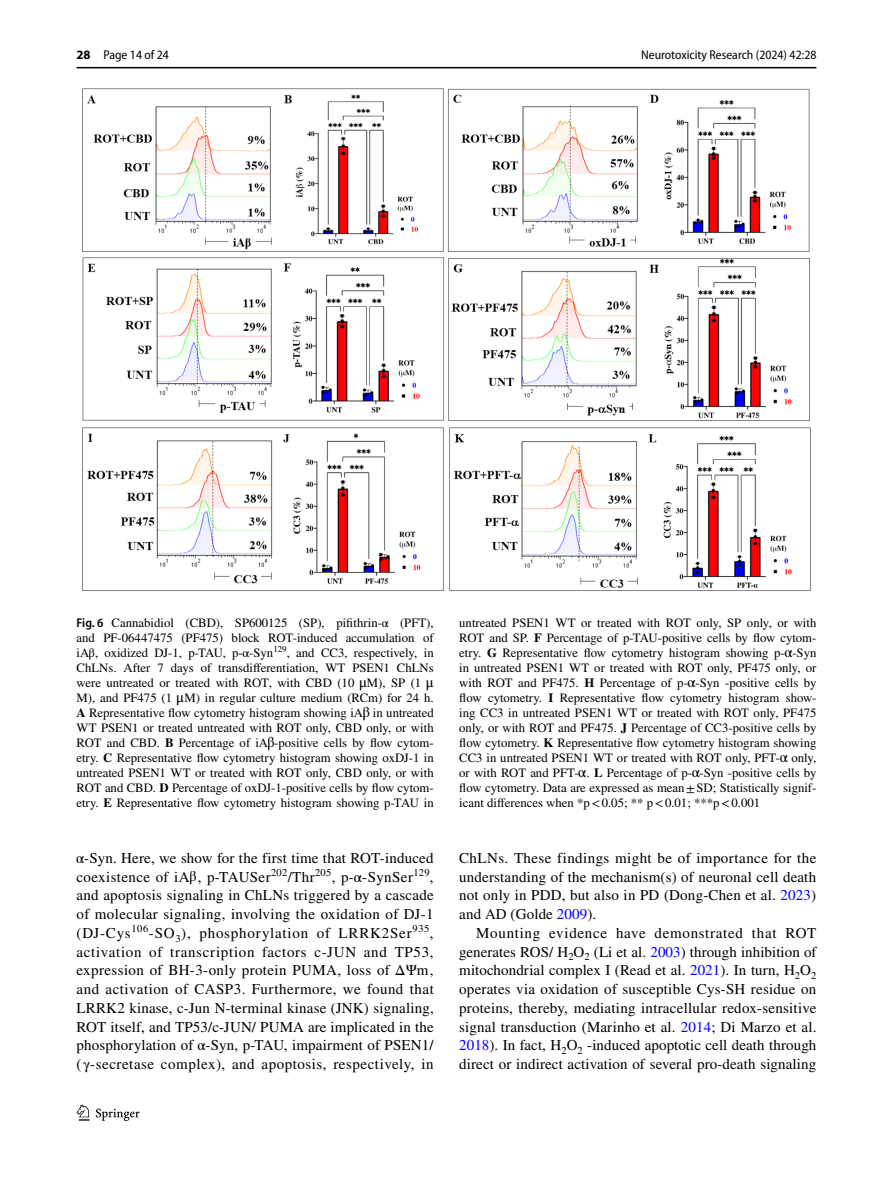
<style>
.page{position:relative;width:893px;height:1187px;background:#fff}
.page>*{position:absolute;margin:0;border:0;box-sizing:border-box;transform-origin:0 0}
.t1{font:15px/18.8px "STIX";letter-spacing:.015em;color:#000;text-align:justify}
.t2{font:12.75px/15px "STIX";color:#000;text-align:justify}
.t3{font:semi-condensed 12.75px "Myriad Pro";color:#000}
.s1{font-weight:700;font-stretch:normal}
.s2{font-family:"Myriad Pro";font-weight:600;font-stretch:semi-condensed}
.s3{font-family:"STIX Math Regular 93"}
.s4{font-family:"STIX Math Regular 94"}
.s5{font-family:"STIX Math Regular 95"}
.s6{font-family:"STIX Math Regular 96";font-size:15px}
.s7{font-family:"STIX Math Regular 97";font-size:15px}
.s8{font-family:"STIX Math Regular 98";font-size:15px}
.s9{font-weight:700}
.s10{font-family:"STIX Math Regular 99";font-size:15px}
.s11{font-family:"STIX Math Regular 100";font-size:15px}
.s12{font-family:"STIX Math Regular 101";font-size:15px}
.s13{font-family:"STIX Math Regular 103";font-size:15px}
.s14{font-family:"STIX Math Regular 104";font-size:15px}
.s15{font-family:"STIX Math Regular 105";font-size:15px}
.s16{font-family:"STIX Math Regular 106";font-size:15px}
.s17{font-family:"STIX Math Regular 102"}
.s18{font-family:"STIX Math Regular 107"}
.s19{font-family:"STIX Math Regular 108"}
.s20{font-family:"STIX Math Regular 109"}
.s21{font-family:"STIX Math Regular 110"}
.s22{font-family:"STIX Math Regular 111"}
.s23{color:#00f}
</style>
<div class="page">
<hr style="left:77px;top:67px;width:739px;height:1px;background:#000">
<svg style="left:77px;top:1104px;width:12px;height:16px"></svg>
<svg style="left:96px;top:1108px;width:44px;height:12px"></svg>
<img style="left:82px;top:88px;width:729px;height:503px">
<p class="t3" style="left:77px;top:48px;width:94px"><span class="s1">28</span> Page 14 of 24</p>
<p class="t3" style="left:641px;top:48px;width:177px">Neurotoxicity Research (2024) 42:28</p>
<p class="t2" style="left:77px;top:616px;width:359px"><span class="s2">Fig. 6</span> Cannabidiol (CBD), SP600125 (SP), pifithrin-<span class="s3">α</span> (PFT), and PF-06447475 (PF475) block ROT-induced accumulation of iA<span class="s4">β</span>, oxidized DJ-1, p-TAU, p-<span class="s5">α</span>-Syn<sup>129</sup>, and CC3, respectively, in ChLNs. After 7 days of transdifferentiation, WT PSEN1 ChLNs were untreated or treated with ROT, with CBD (10 <span class="s6">μ</span>M), SP (1 <span class="s7">μ </span>M), and PF475 (1 <span class="s8">μ</span>M) in regular culture medium (RCm) for 24 h.<br><span class="s9">A</span> Representative flow cytometry histogram showing iA<span class="s10">β</span> in untreated WT PSEN1 or treated untreated with ROT only, CBD only, or with ROT and CBD. <span class="s9">B</span> Percentage of iA<span class="s11">β</span>-positive cells by flow cytom&shy;etry. <span class="s9">C</span> Representative flow cytometry histogram showing oxDJ-1 in untreated PSEN1 WT or treated with ROT only, CBD only, or with ROT and CBD. <span class="s9">D</span> Percentage of oxDJ-1-positive cells by flow cytom&shy;etry. <span class="s9">E</span> Representative flow cytometry histogram showing p-TAU in</p>
<p class="t2" style="left:459px;top:616px;width:359px">untreated PSEN1 WT or treated with ROT only, SP only, or with ROT and SP. <span class="s9">F</span> Percentage of p-TAU-positive cells by flow cytom&shy;etry. <span class="s9">G</span> Representative flow cytometry histogram showing p-<span class="s12">α</span>-Syn in untreated PSEN1 WT or treated with ROT only, PF475 only, or with ROT and PF475. <span class="s9">H</span> Percentage of p-<span class="s13">α</span>-Syn -positive cells by flow cytometry. <span class="s9">I</span> Representative flow cytometry histogram show&shy;ing CC3 in untreated PSEN1 WT or treated with ROT only, PF475 only, or with ROT and PF475. <span class="s9">J</span> Percentage of CC3-positive cells by flow cytometry. <span class="s9">K</span> Representative flow cytometry histogram showing CC3 in untreated PSEN1 WT or treated with ROT only, PFT-<span class="s14">α</span> only, or with ROT and PFT-<span class="s15">α</span>. <span class="s9">L</span> Percentage of p-<span class="s16">α</span>-Syn -positive cells by flow cytometry. Data are expressed as mean±SD; Statistically signif&shy;icant differences when *p&lt;0.05; ** p&lt;0.01; ***p&lt;0.001</p>
<p class="t1" style="left:76px;top:849px;width:359px"><span class="s17">α</span>-Syn. Here, we show for the first time that ROT-induced coexistence of iA<span class="s18">β</span>, p-TAUSer<sup>202</sup>/Thr<sup>205</sup>, p-<span class="s19">α</span>-SynSer<sup>129</sup>, and apoptosis signaling in ChLNs triggered by a cascade of molecular signaling, involving the oxidation of DJ-1 (DJ-Cys<sup>106</sup>-SO<sub>3</sub>), phosphorylation of LRRK2Ser<sup>935</sup>, activation of transcription factors c-JUN and TP53, expression of BH-3-only protein PUMA, loss of <span class="s20">ΔΨm</span>, and activation of CASP3. Furthermore, we found that LRRK2 kinase, c-Jun N-terminal kinase (JNK) signaling, ROT itself, and TP53/c-JUN/ PUMA are implicated in the phosphorylation of <span class="s21">α</span>-Syn, p-TAU, impairment of PSEN1/ (<span class="s22">γ</span>-secretase complex), and apoptosis, respectively, in</p>
<p class="t1" style="left:459px;top:849px;width:359px">ChLNs. These findings might be of importance for the understanding of the mechanism(s) of neuronal cell death not only in PDD, but also in PD (Dong-Chen et al. <span class="s23">2023</span>) and AD (Golde <span class="s23">2009</span>).</p>
<p class="t1" style="left:459px;top:924px;width:359px;text-indent:17px">Mounting evidence have demonstrated that ROT generates ROS/ H<sub>2</sub>O<sub>2</sub> (Li et al. <span class="s23">2003</span>) through inhibition of mitochondrial complex I (Read et al. <span class="s23">2021</span>). In turn, H<sub>2</sub>O<sub>2 </sub>operates via oxidation of susceptible Cys-SH residue on proteins, thereby, mediating intracellular redox-sensitive signal transduction (Marinho et al. <span class="s23">2014</span>; Di Marzo et al.<br><span class="s23">2018</span>). In fact, H<sub>2</sub>O<sub>2</sub> -induced apoptotic cell death through direct or indirect activation of several pro-death signaling</p>
</div>
